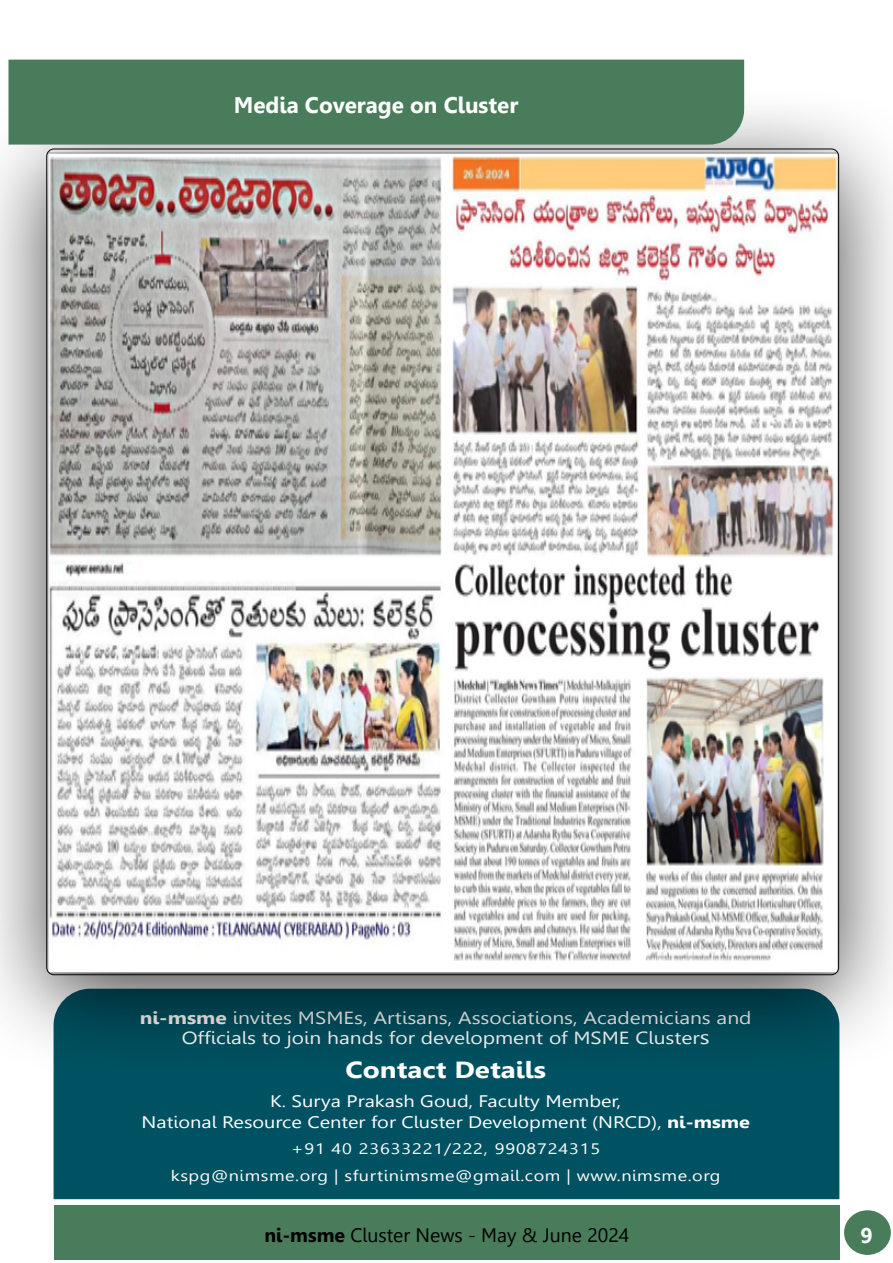
<style>
.page{position:relative;width:893px;height:1263px;background:#fff}
.page>*{position:absolute;margin:0;border:0;box-sizing:border-box;transform-origin:0 0}
.t1{font:700 23.25px "Leelawadee";color:#fff;scale:1.2 1}
.t2{font:700 22.5px "Leelawadee";color:#fff}
.t3{font:700 21.3px "Leelawadee";color:#fff}
.t4{font:19.5px "Leelawadee";color:#000}
.t5{font:17.55px/20.2px "Leelawadee";color:#fff;text-align:center;scale:1.2 1}
.t6{font:16.65px/20.2px "Leelawadee";color:#fff;text-align:center;scale:1.2 1}
.t7{font:15.15px/26.4px "Leelawadee";letter-spacing:.03em;color:#fff;text-align:center;scale:1.2 1}
.s1{font-weight:700}
.s2{font-size:19.5px}
</style>
<div class="page">
<div style="left:54px;top:1205px;width:786px;height:54px;background:#487c5a"></div>
<div style="left:844px;top:1210px;width:47px;height:45px;background:#487c5a;border-radius:50%"></div>
<div style="left:54px;top:1079px;width:785px;height:120px;background:#005262"></div>
<div style="left:0;top:86px;width:893px;height:993px;background:#000;opacity:.75"></div>
<img style="left:48px;top:151px;width:791px;height:824px">
<div style="left:9px;top:60px;width:735px;height:85px;background:#487c5a"></div>
<p class="t2" style="left:234px;top:92px;width:286px">Media Coverage on Cluster</p>
<p class="t5" style="left:140px;top:1008px;width:511px"><span class="s1">ni-msme</span> invites MSMEs, Artisans, Associations, Academicians and<br>Officials to join hands for development of MSME Cluster<span class="s2">s</span></p>
<h1 class="t1" style="left:345px;top:1056px;width:169px">Contact Details</h1>
<p class="t6" style="left:142px;top:1091px;width:508px">K. Surya Prakash Goud, Faculty Member,<br>National Resource Center for Cluster Development (NRCD), <span class="s1">ni-msme</span></p>
<p class="t7" style="left:171px;top:1136px;width:460px">+91 40 23633221/222, 9908724315<br>kspg@nimsme.org | sfurtinimsme@gmail.com | www.nimsme.org</p>
<p class="t4" style="left:264px;top:1224px;width:367px"><span class="s1">ni-msme</span> Cluster News - May &amp; June 2024</p>
<p class="t3" style="left:860px;top:1223px;width:14px">9</p>
</div>
